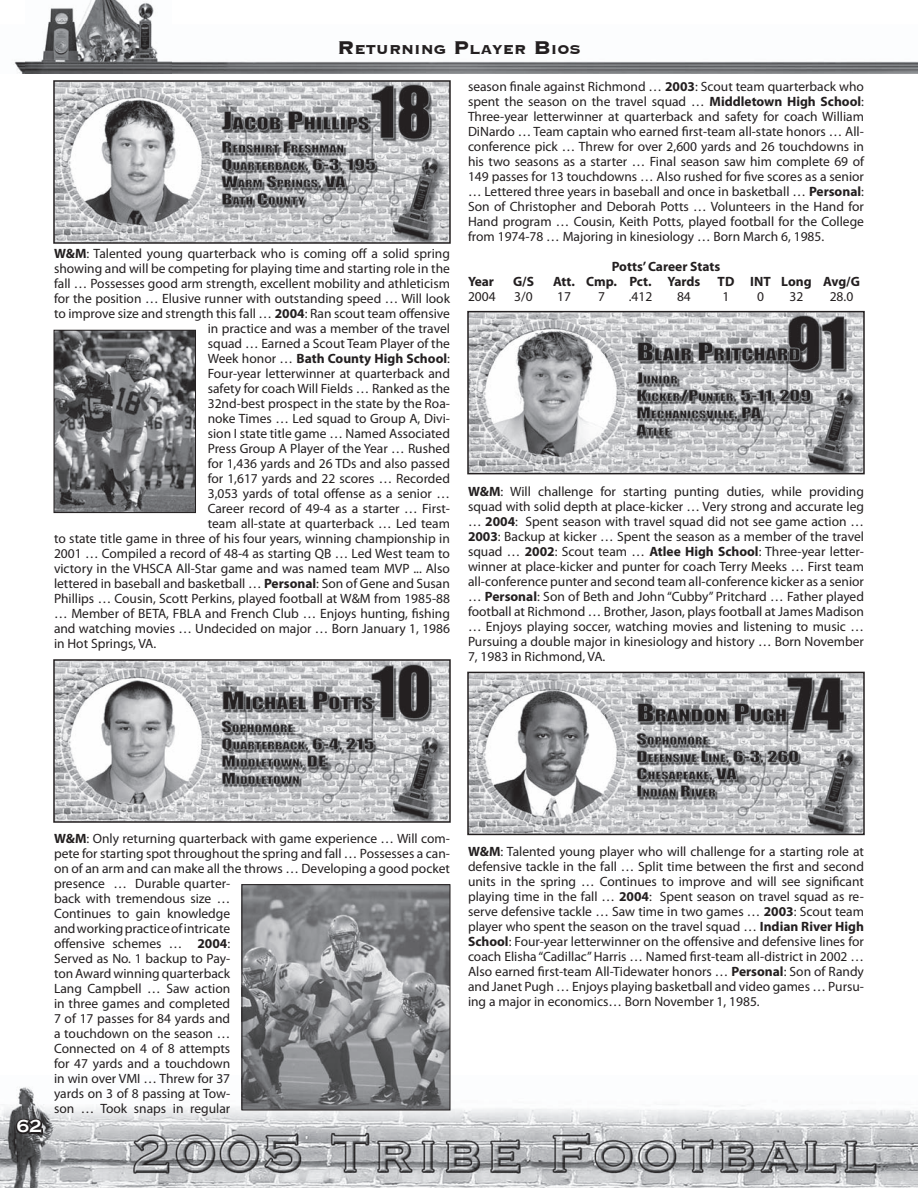
<style>
.page{position:relative;width:918px;height:1188px;background:#fff}
.page>*{position:absolute;margin:0;border:0;box-sizing:border-box;transform-origin:0 0}
.t1{font:700 18px "Copperplate Gothic";color:#fff}
.t2{font:700 16.8px "Copperplate";color:#231f20}
.t3{font:13.5px/15px "Myriad Pro";color:#231f20;text-align:justify}
.t4{font:700 13.5px "Myriad Pro";color:#231f20}
.s1{font-size:24px}
.s2{font-weight:700}
.s3{font-weight:400}
</style>
<div class="page">
<img style="left:0;top:1076px;width:918px;height:112px">
<img style="left:48px;top:0;width:106px;height:24px">
<img style="left:13px;top:24px;width:905px;height:50px">
<svg style="left:14px;top:1116px;width:31px;height:21px"></svg>
<img style="left:56px;top:83px;width:392px;height:158px">
<div style="left:53px;top:80px;width:398px;height:164px;border:2px solid #231f20"></div>
<img style="left:56px;top:662px;width:392px;height:158px">
<div style="left:53px;top:659px;width:398px;height:164px;border:2px solid #231f20"></div>
<img style="left:470px;top:314px;width:392px;height:157px">
<div style="left:467px;top:311px;width:398px;height:163px;border:2px solid #231f20"></div>
<img style="left:56px;top:332px;width:138px;height:179px">
<div style="left:54px;top:330px;width:142px;height:183px;border:1px solid #231f20"></div>
<img style="left:470px;top:675px;width:392px;height:157px">
<div style="left:467px;top:672px;width:398px;height:163px;border:2px solid #231f20"></div>
<img style="left:244px;top:886px;width:204px;height:222px">
<div style="left:242px;top:884px;width:208px;height:226px;border:1px solid #231f20"></div>
<p class="t2" style="left:337px;top:39px;width:245px"><span class="s1">R</span>ETURNING <span class="s1">P</span>LAYER <span class="s1">B</span>IOS</p>
<p class="t3" style="left:54px;top:246px;width:397px"><span class="s2">W&amp;M</span>: Talented young quarterback who is coming off a solid spring</p>
<p class="t3" style="left:54px;top:261px;width:397px">showing and will be competing for playing time and starting role in the</p>
<p class="t3" style="left:54px;top:276px;width:397px">fall … Possesses good arm strength, excellent mobility and athleticism</p>
<p class="t3" style="left:54px;top:291px;width:398px">for the position … Elusive runner with outstanding speed … Will look</p>
<p class="t3" style="left:54px;top:306px;width:397px">to improve size and strength this fall … <span class="s2">2004</span>: Ran scout team offensive</p>
<p class="t3" style="left:208px;top:321px;width:244px">in practice and was a member of the travel</p>
<p class="t3" style="left:208px;top:336px;width:244px">squad … Earned a Scout Team Player of the</p>
<p class="t4" style="left:208px;top:351px;width:244px"><span class="s3">Week honor …</span> Bath County High School<span class="s3">:</span></p>
<p class="t3" style="left:208px;top:366px;width:244px">Four-year letterwinner at quarterback and</p>
<p class="t3" style="left:208px;top:381px;width:244px">safety for coach Will Fields … Ranked as the</p>
<p class="t3" style="left:208px;top:396px;width:244px">32nd-best prospect in the state by the Roa-</p>
<p class="t3" style="left:208px;top:411px;width:244px">noke Times … Led squad to Group A, Divi-</p>
<p class="t3" style="left:208px;top:426px;width:244px">sion I state title game … Named Associated</p>
<p class="t3" style="left:208px;top:441px;width:244px">Press Group A Player of the Year … Rushed</p>
<p class="t3" style="left:208px;top:456px;width:244px">for 1,436 yards and 26 TDs and also passed</p>
<p class="t3" style="left:208px;top:471px;width:244px">for 1,617 yards and 22 scores … Recorded</p>
<p class="t3" style="left:208px;top:486px;width:244px">3,053 yards of total offense as a senior …</p>
<p class="t3" style="left:208px;top:501px;width:244px">Career record of 49-4 as a starter … First-</p>
<p class="t3" style="left:208px;top:516px;width:244px">team all-state at quarterback … Led team</p>
<p class="t3" style="left:54px;top:531px;width:397px">to state title game in three of his four years, winning championship in</p>
<p class="t3" style="left:54px;top:546px;width:397px">2001 … Compiled a record of 48-4 as starting QB … Led West team to</p>
<p class="t3" style="left:54px;top:561px;width:397px">victory in the VHSCA All-Star game and was named team MVP ... Also</p>
<p class="t3" style="left:54px;top:576px;width:397px">lettered in baseball and basketball … <span class="s2">Personal</span>: Son of Gene and Susan</p>
<p class="t3" style="left:54px;top:591px;width:398px">Phillips … Cousin, Scott Perkins, played football at W&amp;M from 1985-88</p>
<p class="t3" style="left:54px;top:606px;width:397px">… Member of BETA, FBLA and French Club … Enjoys hunting, fishing</p>
<p class="t3" style="left:54px;top:621px;width:398px">and watching movies … Undecided on major … Born January 1, 1986</p>
<p class="t3" style="left:54px;top:636px;width:104px">in Hot Springs, VA.</p>
<p class="t3" style="left:468px;top:79px;width:398px">season finale against Richmond … <span class="s2">2003</span>: Scout team quarterback who spent the season on the travel squad … <span class="s2">Middletown High School</span>:<br>Three-year letterwinner at quarterback and safety for coach William DiNardo … Team captain who earned first-team all-state honors … All&shy;conference pick … Threw for over 2,600 yards and 26 touchdowns in his two seasons as a starter … Final season saw him complete 69 of 149 passes for 13 touchdowns … Also rushed for five scores as a senior … Lettered three years in baseball and once in basketball … <span class="s2">Personal</span>:<br>Son of Christopher and Deborah Potts … Volunteers in the Hand for Hand program … Cousin, Keith Potts, played football for the College from 1974-78 … Majoring in kinesiology … Born March 6, 1985.</p>
<p class="t4" style="left:612px;top:259px;width:110px">Potts’ Career Stats</p>
<p class="t4" style="left:468px;top:274px;width:28px">Year</p>
<p class="t4" style="left:513px;top:274px;width:22px">G/S</p>
<p class="t4" style="left:553px;top:274px;width:149px">Att. Cmp. Pct. Yards</p>
<p class="t4" style="left:718px;top:274px;width:144px">TD INT Long Avg/G</p>
<p class="t3" style="left:468px;top:289px;width:29px">2004</p>
<p class="t3" style="left:514px;top:289px;width:20px">3/0</p>
<p class="t3" style="left:557px;top:289px;width:15px">17</p>
<p class="t3" style="left:598px;top:289px;width:8px">7</p>
<p class="t3" style="left:629px;top:289px;width:25px">.412</p>
<p class="t3" style="left:677px;top:289px;width:15px">84</p>
<p class="t3" style="left:723px;top:289px;width:8px">1</p>
<p class="t3" style="left:757px;top:289px;width:8px">0</p>
<p class="t3" style="left:790px;top:289px;width:15px">32</p>
<p class="t3" style="left:830px;top:289px;width:25px">28.0</p>
<p class="t3" style="left:468px;top:484px;width:398px"><span class="s2">W&amp;M</span>: Will challenge for starting punting duties, while providing squad with solid depth at place-kicker … Very strong and accurate leg … <span class="s2">2004</span>: Spent season with travel squad did not see game action … <span class="s2">2003</span>: Backup at kicker … Spent the season as a member of the travel squad … <span class="s2">2002</span>: Scout team … <span class="s2">Atlee High School</span>: Three-year letter&shy;winner at place-kicker and punter for coach Terry Meeks … First team all-conference punter and second team all-conference kicker as a senior … <span class="s2">Personal</span>: Son of Beth and John “Cubby” Pritchard … Father played football at Richmond … Brother, Jason, plays football at James Madison … Enjoys playing soccer, watching movies and listening to music … Pursuing a double major in kinesiology and history … Born November 7, 1983 in Richmond, VA.</p>
<h1 class="t1" style="left:16px;top:1117px;width:27px">62</h1>
<p class="t3" style="left:54px;top:831px;width:397px;text-align:left"><span class="s2">W&amp;M</span>: Only returning quarterback with game experience … Will com&shy;pete for starting spot throughout the spring and fall … Possesses a can&shy;on of an arm and can make all the throws … Developing a good pocket presence … Durable quarter-<br>back with tremendous size …<br>Continues to gain knowledge<br>and working practice of intricate<br>offensive schemes … <span class="s2">2004</span>:<br>Served as No. 1 backup to Pay-<br>ton Award winning quarterback<br>Lang Campbell … Saw action<br>in three games and completed<br>7 of 17 passes for 84 yards and<br>a touchdown on the season …<br>Connected on 4 of 8 attempts<br>for 47 yards and a touchdown<br>in win over VMI … Threw for 37<br>yards on 3 of 8 passing at Tow-<br>son … Took snaps in regular</p>
<p class="t3" style="left:468px;top:844px;width:398px"><span class="s2">W&amp;M</span>: Talented young player who will challenge for a starting role at defensive tackle in the fall … Split time between the first and second units in the spring … Continues to improve and will see significant playing time in the fall … <span class="s2">2004</span>: Spent season on travel squad as re&shy;serve defensive tackle … Saw time in two games … <span class="s2">2003</span>: Scout team player who spent the season on the travel squad … <span class="s2">Indian River High School</span>: Four-year letterwinner on the offensive and defensive lines for coach Elisha “Cadillac” Harris … Named first-team all-district in 2002 … Also earned first-team All-Tidewater honors … <span class="s2">Personal</span>: Son of Randy and Janet Pugh … Enjoys playing basketball and video games … Pursu&shy;ing a major in economics… Born November 1, 1985.</p>
</div>
